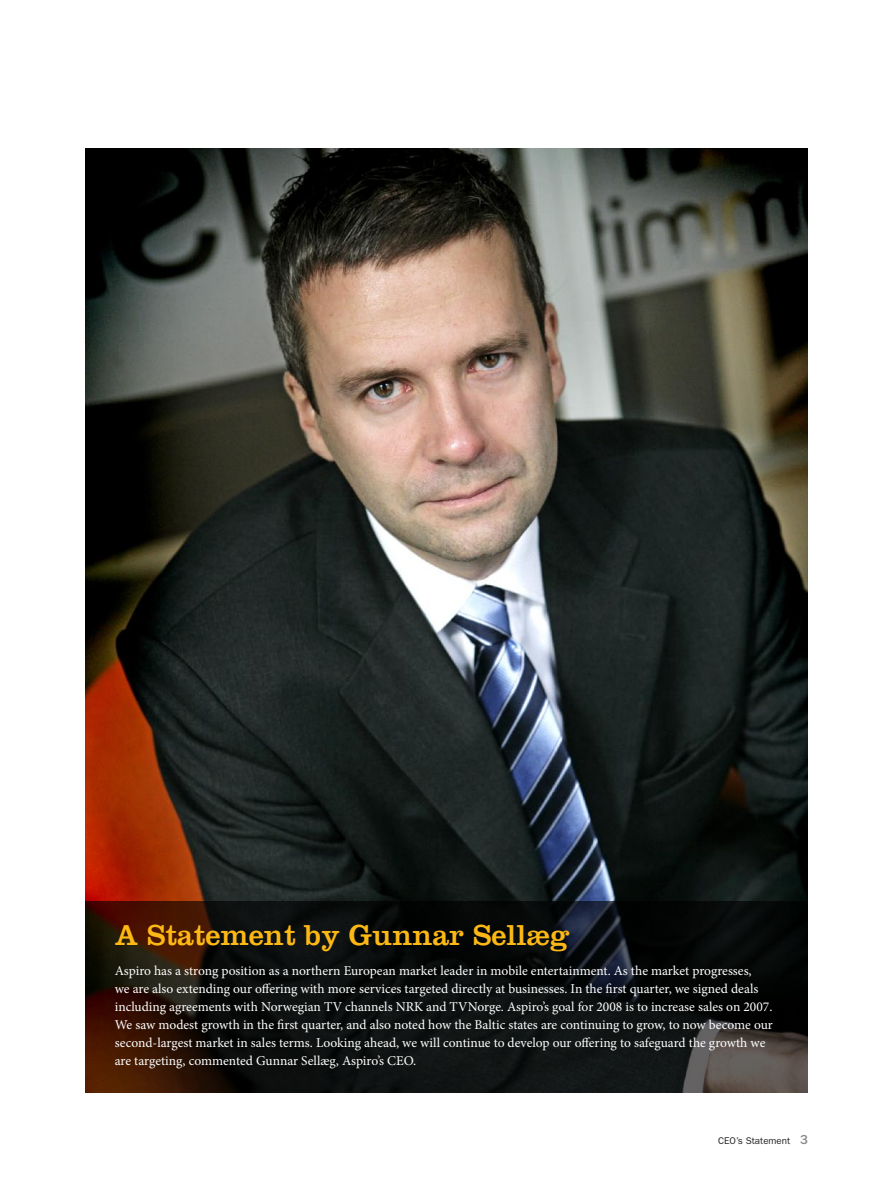
<style>
.page{position:relative;width:893px;height:1178px;background:#fff}
.page>*{position:absolute;margin:0;border:0;box-sizing:border-box;transform-origin:0 0}
.t1{font:30px "Clarendon";color:#fcb814}
.t2{font:13.5px/18px "Minion Pro";color:#fff}
.t3{font:9.75px "ITC Franklin Gothic Std";color:#231f20}
.s1{font-weight:500;font-size:13.5px;color:#8a8c8f}
</style>
<div class="page">
<img style="left:85px;top:149px;width:723px;height:752px">
<svg style="left:85px;top:901px;width:723px;height:192px;background:#15120f"></svg>
<h1 class="t1" style="left:115px;top:918px;width:457px">A Statement by Gunnar Sellæg</h1>
<p class="t2" style="left:115px;top:962px;width:660px">Aspiro has a strong position as a northern European market leader in mobile entertainment. As the market progresses,<br>we are also extending our offering with more services targeted directly at businesses. In the first quarter, we signed deals including agreements with Norwegian TV channels NRK and TVNorge. Aspiro’s goal for 2008 is to increase sales on 2007.<br>We saw modest growth in the first quarter, and also noted how the Baltic states are continuing to grow, to now become our second-largest market in sales terms. Looking ahead, we will continue to develop our offering to safeguard the growth we are targeting, commented Gunnar Sellæg, Aspiro’s CEO.</p>
<p class="t3" style="left:718px;top:1135px;width:91px">CEO’s Statement <span class="s1">3</span></p>
</div>
